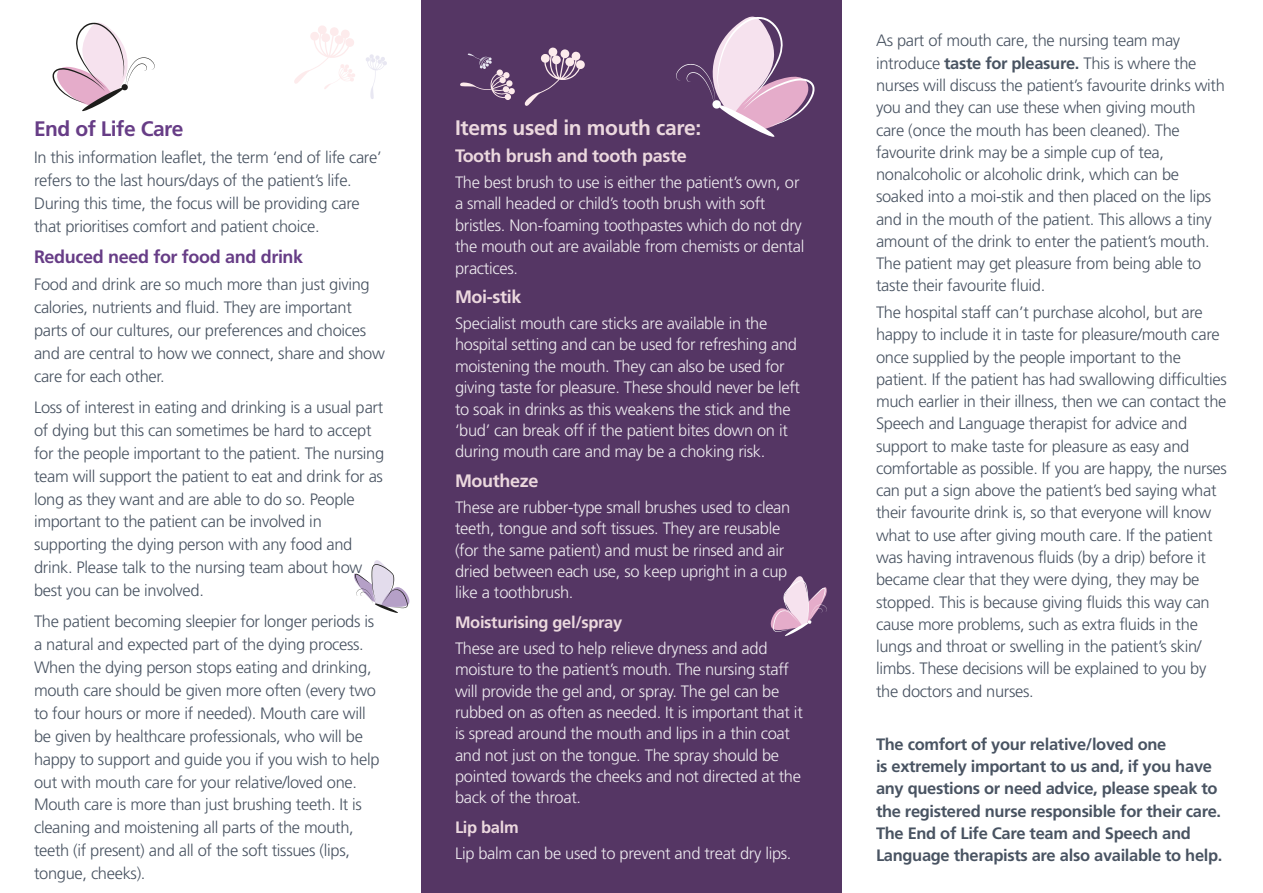
<style>
.page{position:relative;width:1263px;height:893px;background:#fff}
.page>*{position:absolute;margin:0;border:0;box-sizing:border-box;transform-origin:0 0}
.t1{font:700 21px "Frutiger LT Pro";letter-spacing:-.015em;color:#fdebec}
.t2{font:700 21px "Frutiger LT Pro";letter-spacing:-.02em;color:#562779}
.t3{font:700 18px "Frutiger LT Pro";letter-spacing:-.02em;color:#fdebec}
.t4{font:700 18px "Frutiger LT Pro";letter-spacing:-.02em;color:#562779}
.t5{font:300 16.5px/22.2px "Frutiger LT Pro";letter-spacing:-.02em;color:#344050}
.t6{font:300 16.5px/21.3px "Frutiger LT Pro";letter-spacing:-.02em;color:#fff}
.t7{font:700 16.5px/22.2px "Frutiger LT Pro";letter-spacing:-.02em;color:#344050}
.t8{font:700 16.5px "Frutiger LT Pro";letter-spacing:-.02em;color:#fdebec}
.s1{font-weight:700}
</style>
<div class="page">
<div style="left:421px;top:0;width:421px;height:893px;background:#553664"></div>
<svg style="left:52px;top:22px;width:103px;height:90px"></svg>
<svg style="left:676px;top:16px;width:139px;height:121px"></svg>
<svg style="left:354px;top:560px;width:56px;height:53px"></svg>
<svg style="left:366px;top:54px;width:21px;height:45px"></svg>
<svg style="left:460px;top:53px;width:55px;height:47px"></svg>
<svg style="left:294px;top:26px;width:61px;height:63px"></svg>
<svg style="left:524px;top:47px;width:61px;height:59px"></svg>
<svg style="left:770px;top:576px;width:57px;height:61px"></svg>
<p class="t2" style="left:34px;top:116px;width:151px">End of Life Care</p>
<p class="t5" style="left:34px;top:146px;width:349px;line-height:22.8px">In this information leaflet, the term ‘end of life care’ refers to the last hours/days of the patient’s life.<br>During this time, the focus will be providing care that prioritises comfort and patient choice.</p>
<p class="t4" style="left:34px;top:246px;width:271px">Reduced need for food and drink</p>
<p class="t5" style="left:34px;top:273px;width:352px;line-height:22.8px">Food and drink are so much more than just giving calories, nutrients and fluid. They are important parts of our cultures, our preferences and choices and are central to how we connect, share and show care for each other.</p>
<p class="t5" style="left:34px;top:396px;width:352px;line-height:22.8px">Loss of interest in eating and drinking is a usual part of dying but this can sometimes be hard to accept for the people important to the patient. The nursing team will support the patient to eat and drink for as long as they want and are able to do so. People important to the patient can be involved in supporting the dying person with any food and drink. Please talk to the nursing team about how best you can be involved.</p>
<p class="t5" style="left:34px;top:610px;width:347px;line-height:22.8px">The patient becoming sleepier for longer periods is a natural and expected part of the dying process.<br>When the dying person stops eating and drinking, mouth care should be given more often (every two to four hours or more if needed). Mouth care will be given by healthcare professionals, who will be happy to support and guide you if you wish to help out with mouth care for your relative/loved one.<br>Mouth care is more than just brushing teeth. It is cleaning and moistening all parts of the mouth, teeth (if present) and all of the soft tissues (lips, tongue, cheeks).</p>
<p class="t1" style="left:455px;top:115px;width:248px">Items used in mouth care:</p>
<p class="t3" style="left:455px;top:145px;width:233px">Tooth brush and tooth paste</p>
<p class="t6" style="left:455px;top:172px;width:351px">The best brush to use is either the patient’s own, or a small headed or child’s tooth brush with soft bristles. Non-foaming toothpastes which do not dry the mouth out are available from chemists or dental practices.</p>
<p class="t3" style="left:455px;top:286px;width:68px">Moi-stik</p>
<p class="t6" style="left:455px;top:313px;width:346px">Specialist mouth care sticks are available in the hospital setting and can be used for refreshing and moistening the mouth. They can also be used for giving taste for pleasure. These should never be left to soak in drinks as this weakens the stick and the ‘bud’ can break off if the patient bites down on it during mouth care and may be a choking risk.</p>
<p class="t3" style="left:455px;top:470px;width:85px">Moutheze</p>
<p class="t6" style="left:455px;top:497px;width:337px">These are rubber-type small brushes used to clean teeth, tongue and soft tissues. They are reusable (for the same patient) and must be rinsed and air dried between each use, so keep upright in a cup like a toothbrush.</p>
<p class="t8" style="left:455px;top:613px;width:169px">Moisturising gel/spray</p>
<p class="t6" style="left:455px;top:638px;width:350px">These are used to help relieve dryness and add moisture to the patient’s mouth. The nursing staff will provide the gel and, or spray. The gel can be rubbed on as often as needed. It is important that it is spread around the mouth and lips in a thin coat and not just on the tongue. The spray should be pointed towards the cheeks and not directed at the back of the throat.</p>
<p class="t8" style="left:455px;top:818px;width:65px">Lip balm</p>
<p class="t6" style="left:455px;top:843px;width:338px">Lip balm can be used to prevent and treat dry lips.</p>
<p class="t5" style="left:876px;top:30px;width:350px">As part of mouth care, the nursing team may introduce <span class="s1">taste for pleasure.</span> This is where the nurses will discuss the patient’s favourite drinks with you and they can use these when giving mouth care (once the mouth has been cleaned). The favourite drink may be a simple cup of tea, nonalcoholic or alcoholic drink, which can be soaked into a moi-stik and then placed on the lips and in the mouth of the patient. This allows a tiny amount of the drink to enter the patient’s mouth.<br>The patient may get pleasure from being able to taste their favourite fluid.</p>
<p class="t5" style="left:876px;top:301px;width:352px">The hospital staff can’t purchase alcohol, but are happy to include it in taste for pleasure/mouth care once supplied by the people important to the patient. If the patient has had swallowing difficulties much earlier in their illness, then we can contact the Speech and Language therapist for advice and support to make taste for pleasure as easy and comfortable as possible. If you are happy, the nurses can put a sign above the patient’s bed saying what their favourite drink is, so that everyone will know what to use after giving mouth care. If the patient was having intravenous fluids (by a drip) before it became clear that they were dying, they may be stopped. This is because giving fluids this way can cause more problems, such as extra fluids in the lungs and throat or swelling in the patient’s skin/ limbs. These decisions will be explained to you by the doctors and nurses.</p>
<p class="t7" style="left:876px;top:733px;width:348px">The comfort of your relative/loved one<br>is extremely important to us and, if you have any questions or need advice, please speak to the registered nurse responsible for their care.<br>The End of Life Care team and Speech and Language therapists are also available to help.</p>
</div>
